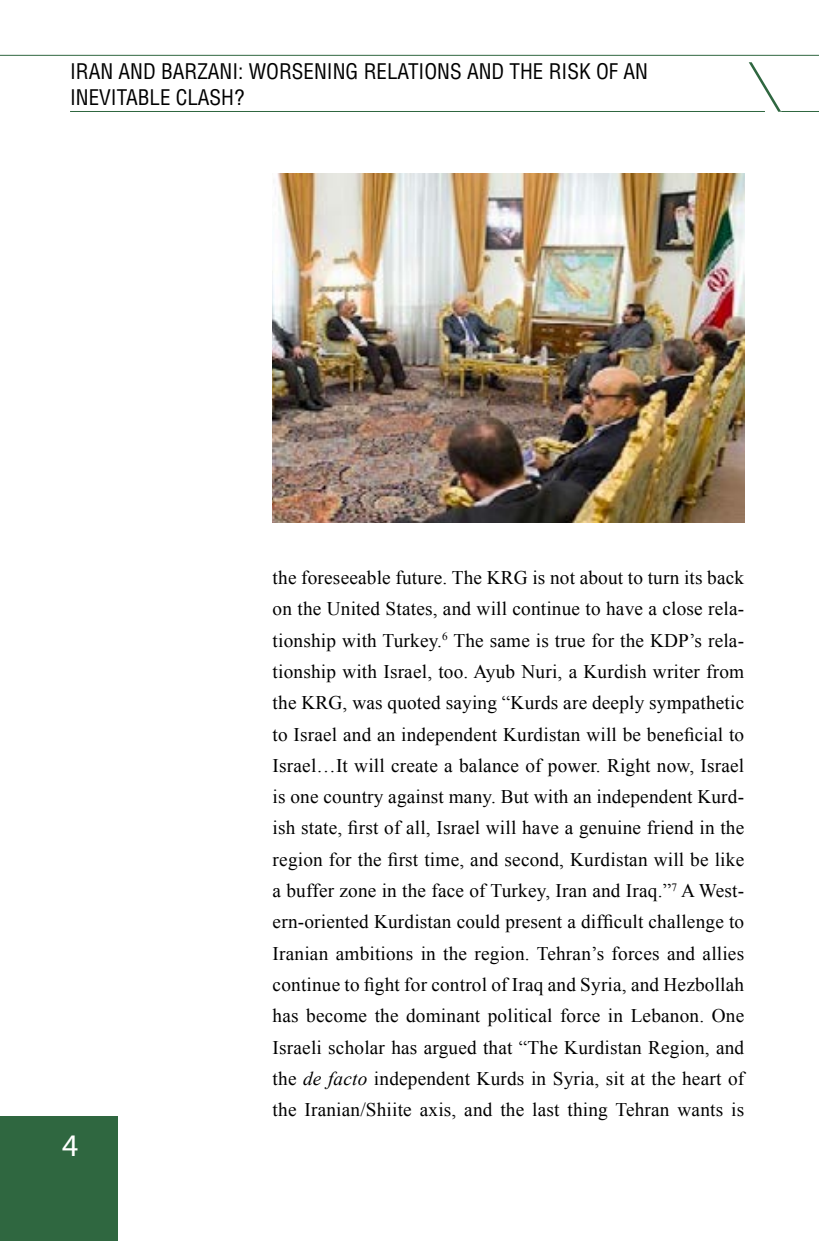
<style>
.page{position:relative;width:819px;height:1241px;background:#fff}
.page>*{position:absolute;margin:0;border:0;box-sizing:border-box;transform-origin:0 0}
.t1{font:31.5px "Myriad Pro";color:#fff}
.t2{font:condensed 21px/25.2px "Helvetica LT Std";color:#000}
.t3{font:19.25px/31.3px "Times New Roman";letter-spacing:.01em;color:#000;text-align:justify}
.s1{font-style:italic}
</style>
<div class="page">
<hr style="left:781px;top:111px;width:38px;height:1px;background:#2f6740">
<hr style="left:0;top:55px;width:819px;height:1px;background:#2f6740">
<svg style="left:748px;top:62px;width:33px;height:50px"></svg>
<hr style="left:70px;top:111px;width:695px;height:1px;background:#2f6740">
<div style="left:0;top:1116px;width:117px;height:124px;background:#2f6740"></div>
<img style="left:273px;top:174px;width:471px;height:349px">
<p class="t2" style="left:70px;top:59px;width:579px">IRAN AND BARZANI: WORSENING RELATIONS AND THE RISK OF AN<br>INEVITABLE CLASH?</p>
<h1 class="t1" style="left:62px;top:1125px;width:18px">4</h1>
<p class="t3" style="left:272px;top:561px;width:473px">the foreseeable future. The KRG is not about to turn its back on the United States, and will continue to have a close rela&shy;tionship with Turkey.<sup>6</sup> The same is true for the KDP’s rela&shy;tionship with Israel, too. Ayub Nuri, a Kurdish writer from the KRG, was quoted saying “Kurds are deeply sympathetic to Israel and an independent Kurdistan will be beneficial to Israel…It will create a balance of power. Right now, Israel is one country against many. But with an independent Kurd&shy;ish state, first of all, Israel will have a genuine friend in the region for the first time, and second, Kurdistan will be like a buffer zone in the face of Turkey, Iran and Iraq.”<sup>7</sup> A West&shy;ern-oriented Kurdistan could present a difficult challenge to Iranian ambitions in the region. Tehran’s forces and allies continue to fight for control of Iraq and Syria, and Hezbollah has become the dominant political force in Lebanon. One Israeli scholar has argued that “The Kurdistan Region, and the <span class="s1">de facto</span> independent Kurds in Syria, sit at the heart of the Iranian/Shiite axis, and the last thing Tehran wants is</p>
</div>
